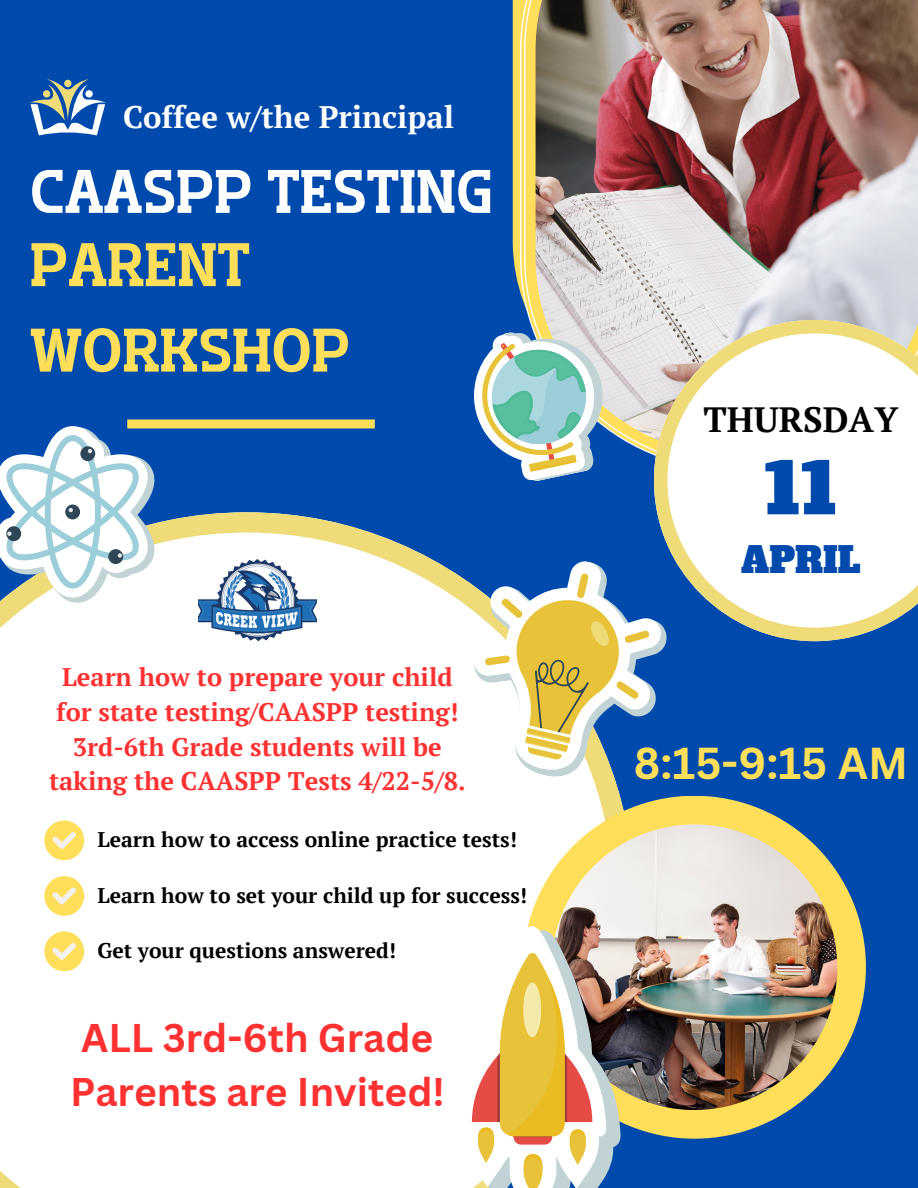
<style>
.page{position:relative;width:918px;height:1188px;background:#004aad}
.page>*{position:absolute;margin:0;border:0;box-sizing:border-box;transform-origin:0 0}
.t1{font:69.9px "Alfa Slab One";color:#004aad}
.t2{font:61.35px/85.5px "Flatory Slab 700 Semi Cond";color:#ffde59}
.t3{font:61.35px "Flatory Slab 700 Semi Cond";color:#fff}
.t4{font:700 43.5px "Canva Sans";color:#ffde59}
.t5{font:700 39px/54px "Canva Sans";color:#ff3131}
.t6{font:700 35.1px "PT Serif";color:#000}
.t7{font:35.1px "Alfa Slab One";color:#004aad}
.t8{font:700 31.05px "PT Serif";color:#fff}
.t9{font:700 25.35px/34.8px "PT Serif";color:#ff3131;text-align:center}
.t10{font:700 21.15px "PT Serif";color:#000}
</style>
<div class="page">
<div style="left:127px;top:419px;width:248px;height:9px;background:#ffde59"></div>
<img style="left:520px;top:0;width:398px;height:455px">
<svg style="left:654px;top:320px;width:264px;height:321px;background:#edeee8"></svg>
<div style="left:0;top:512px;width:523px;height:676px;background:#fff"></div>
<svg style="left:523px;top:796px;width:343px;height:343px"></svg>
<img style="left:552px;top:824px;width:285px;height:286px">
<svg style="left:44px;top:821px;width:40px;height:39px;background:#fde68b"></svg>
<svg style="left:44px;top:876px;width:40px;height:39px;background:#fde68b"></svg>
<svg style="left:44px;top:932px;width:40px;height:39px;background:#fde68b"></svg>
<svg style="left:452px;top:542px;width:232px;height:254px"></svg>
<svg style="left:452px;top:541px;width:225px;height:252px"></svg>
<svg style="left:482px;top:573px;width:171px;height:188px"></svg>
<svg style="left:0;top:426px;width:158px;height:177px"></svg>
<svg style="left:30px;top:79px;width:76px;height:56px"></svg>
<div style="left:43px;top:90px;width:7px;height:8px;background:#efdb78;border-radius:50%"></div>
<div style="left:64px;top:80px;width:8px;height:7px;background:#efdb78;border-radius:50%"></div>
<svg style="left:459px;top:917px;width:162px;height:271px;background:#dbc6a2"></svg>
<div style="left:523px;top:982px;width:18px;height:55px;background:#f6eaab;border-radius:50%"></div>
<svg style="left:474px;top:315px;width:147px;height:166px"></svg>
<img style="left:198px;top:543px;width:119px;height:119px">
<h1 class="t8" style="left:123px;top:96px;width:333px">Coffee w/the Principal</h1>
<h1 class="t3" style="left:30px;top:156px;width:465px">CAASPP TESTING</h1>
<p class="t2" style="left:30px;top:222px;width:322px">PARENT<br>WORKSHOP</p>
<h4 class="t9" style="left:49px;top:659px;width:418px">Learn how to prepare your child for state testing/CAASPP testing!<br>3rd-6th Grade students will be taking the CAASPP Tests 4/22-5/8.</h4>
<p class="t10" style="left:97px;top:825px;width:421px">Learn how to access online practice tests!</p>
<h5 class="t10" style="left:97px;top:881px;width:431px">Learn how to set your child up for success!</h5>
<p class="t10" style="left:97px;top:936px;width:300px">Get your questions answered!</p>
<p class="t5" style="left:70px;top:1009px;width:376px">ALL 3rd-6th Grade<br>Parents are Invited!</p>
<p class="t6" style="left:703px;top:396px;width:197px">THURSDAY</p>
<p class="t1" style="left:764px;top:442px;width:75px">11</p>
<p class="t7" style="left:741px;top:537px;width:121px">APRIL</p>
<p class="t4" style="left:634px;top:732px;width:276px">8:15-9:15 AM</p>
</div>
